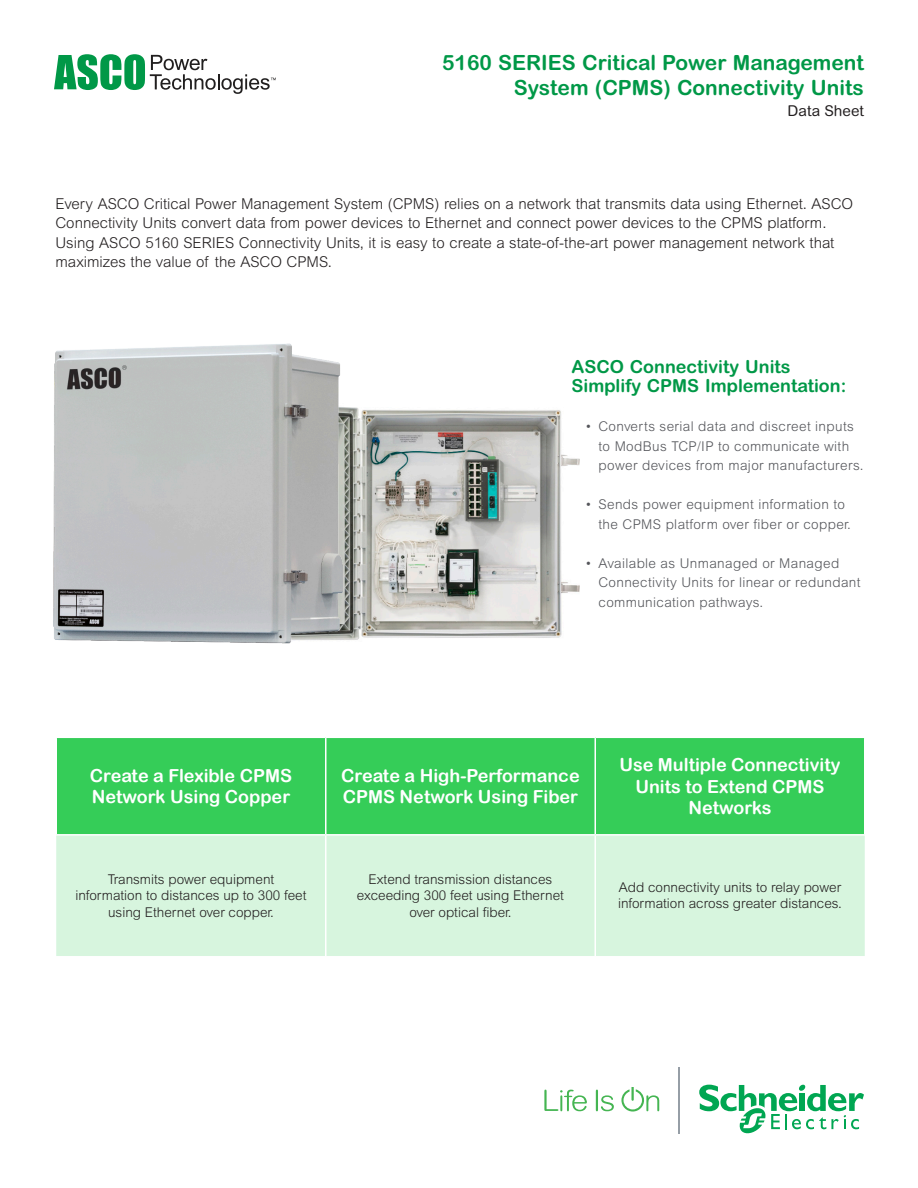
<style>
.page{position:relative;width:918px;height:1188px;background:#fff}
.page>*{position:absolute;margin:0;border:0;box-sizing:border-box;transform-origin:0 0}
.subheading{font:700 21px/25.2px "Arial Rounded MT Pro";color:#009847;text-align:right}
.t1{font:18px/21.6px "Arial Rounded MT Bold";color:#fff}
.t2{font:700 18px/19.5px "Arial Rounded MT Pro";color:#009847}
.t3{font:300 15px/19.5px "Arial MT Pro";color:#231f20}
.subheading-2{font:15px "Arial Rounded MT Pro";color:#231f20}
.t4{font:300 13.5px/19.5px "Arial MT Pro";letter-spacing:.03em;color:#54555a}
.t5{font:300 13.5px/16.2px "Arial MT Pro";color:#231f20;text-align:center}
</style>
<div class="page">
<div style="left:57px;top:738px;width:807px;height:96px;background:#35cd58"></div>
<div style="left:56px;top:836px;width:809px;height:120px;background:#d7f5de"></div>
<hr style="left:325px;top:738px;width:2px;height:96px;background:#fff">
<hr style="left:595px;top:738px;width:1px;height:96px;background:#fff">
<hr style="left:325px;top:836px;width:2px;height:120px;background:#fff">
<hr style="left:595px;top:836px;width:1px;height:120px;background:#fff">
<svg style="left:544px;top:1090px;width:43px;height:21px"></svg>
<svg style="left:596px;top:1090px;width:18px;height:21px"></svg>
<svg style="left:621px;top:1087px;width:38px;height:25px"></svg>
<svg style="left:699px;top:1084px;width:165px;height:50px"></svg>
<hr style="left:679px;top:1068px;width:1px;height:66px;background:#969ea6">
<svg style="left:54px;top:54px;width:222px;height:40px"></svg>
<img style="left:363px;top:410px;width:217px;height:228px">
<img style="left:53px;top:343px;width:310px;height:301px">
<p class="subheading" style="left:442px;top:50px;width:423px">5160 SERIES Critical Power Management<br>System (CPMS) Connectivity Units</p>
<p class="subheading-2" style="left:788px;top:102px;width:78px">Data Sheet</p>
<p class="t3" style="left:56px;top:194px;width:799px">Every ASCO Critical Power Management System (CPMS) relies on a network that transmits data using Ethernet. ASCO Connectivity Units convert data from power devices to Ethernet and connect power devices to the CPMS platform.<br>Using ASCO 5160 SERIES Connectivity Units, it is easy to create a state-of-the-art power management network that maximizes the value of the ASCO CPMS.</p>
<p class="t2" style="left:572px;top:357px;width:276px">ASCO Connectivity Units<br>Simplify CPMS Implementation:</p>
<p class="t4" style="left:599px;top:417px;width:267px;text-indent:-14px">• Converts serial data and discreet inputs to ModBus TCP/IP to communicate with power devices from major manufacturers.</p>
<p class="t4" style="left:599px;top:495px;width:254px;text-indent:-14px">• Sends power equipment information to the CPMS platform over fiber or copper.</p>
<p class="t4" style="left:599px;top:554px;width:264px;text-indent:-14px">• Available as Unmanaged or Managed<br>Connectivity Units for linear or redundant communication pathways.</p>
<p class="t1" style="left:90px;top:764px;width:204px">Create a Flexible CPMS</p>
<p class="t1" style="left:92px;top:786px;width:200px">Network Using Copper</p>
<p class="t5" style="left:108px;top:872px;width:168px">Transmits power equipment</p>
<p class="t5" style="left:75px;top:888px;width:233px">information to distances up to 300 feet using Ethernet over copper.</p>
<p class="t1" style="left:341px;top:764px;width:240px">Create a High-Performance<br>CPMS Network Using Fiber</p>
<p class="t1" style="left:619px;top:754px;width:223px;text-align:center">Use Multiple Connectivity<br>Units to Extend CPMS</p>
<p class="t1" style="left:688px;top:797px;width:85px">Networks</p>
<p class="t5" style="left:369px;top:872px;width:185px">Extend transmission distances</p>
<p class="t5" style="left:357px;top:888px;width:209px">exceeding 300 feet using Ethernet over optical fiber.</p>
<p class="t5" style="left:618px;top:880px;width:225px;text-align:left">Add connectivity units to relay power information across greater distances.</p>
</div>
